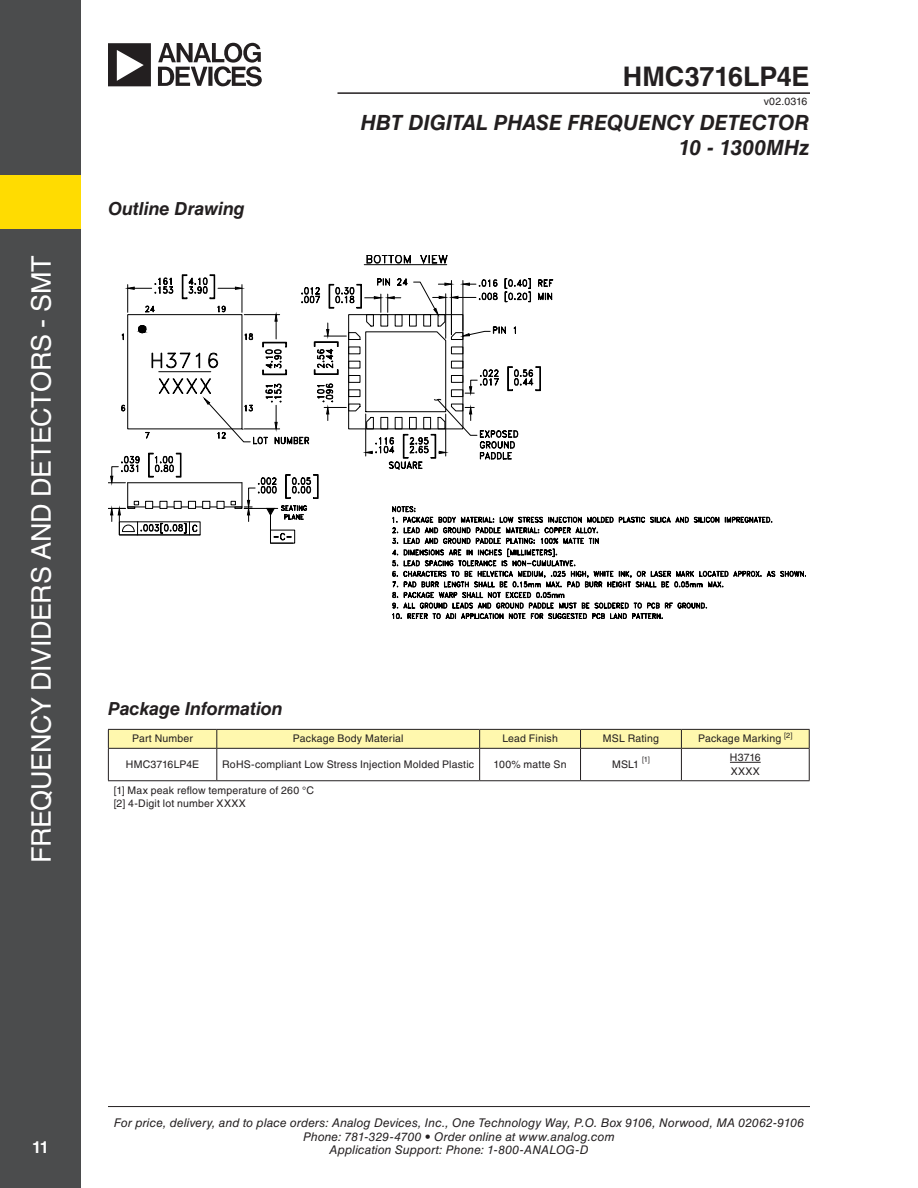
<style>
.page{position:relative;width:918px;height:1188px;background:#fff}
.page>*{position:absolute;margin:0;border:0;box-sizing:border-box;transform-origin:0 0}
.t1{font:27px "Helvetica LT Std";letter-spacing:-.015em;color:#fff}
.t2{font:700 27px "Helvetica LT Std";letter-spacing:-.005em;color:#231f20}
.t3{font:italic 700 21px/25.2px "Helvetica LT Std";color:#231f20;text-align:right}
.t4{font:italic 700 18px "Helvetica LT Std";letter-spacing:-.005em;color:#231f20}
.t5{font:700 16.5px "Helvetica LT Std";color:#fff}
.t6{font:italic 12px/13.5px "Helvetica LT Std";letter-spacing:.01em;color:#231f20;text-align:center}
.t7{font:10.5px/13.5px "Helvetica LT Std";letter-spacing:.015em;color:#231f20}
.t8{font:7.5px "Helvetica LT Std";color:#231f20}
</style>
<div class="page">
<hr style="left:108px;top:1106px;width:702px;height:1px;background:#231f20">
<hr style="left:338px;top:92px;width:472px;height:2px;background:#231f20">
<div style="left:0;top:0;width:81px;height:1188px;background:#4b4c4d"></div>
<div style="left:0;top:175px;width:81px;height:54px;background:#ffdc01"></div>
<svg style="left:108px;top:43px;width:154px;height:43px"></svg>
<svg style="left:366px;top:255px;width:45px;height:9px"></svg>
<svg style="left:420px;top:255px;width:28px;height:11px"></svg>
<hr style="left:364px;top:264px;width:83px;height:1px;background:#000">
<svg style="left:108px;top:274px;width:698px;height:345px"></svg>
<svg style="left:108px;top:729px;width:702px;height:19px"></svg>
<hr style="left:108px;top:748px;width:109px;height:1px;background:#231f20">
<hr style="left:108px;top:749px;width:1px;height:31px;background:#231f20">
<hr style="left:217px;top:748px;width:263px;height:1px;background:#231f20">
<hr style="left:216px;top:749px;width:1px;height:31px;background:#231f20">
<hr style="left:480px;top:748px;width:101px;height:1px;background:#231f20">
<hr style="left:479px;top:749px;width:1px;height:31px;background:#231f20">
<hr style="left:581px;top:748px;width:100px;height:1px;background:#231f20">
<hr style="left:580px;top:749px;width:1px;height:31px;background:#231f20">
<hr style="left:681px;top:748px;width:129px;height:1px;background:#231f20">
<hr style="left:681px;top:749px;width:1px;height:31px;background:#231f20">
<hr style="left:809px;top:749px;width:1px;height:31px;background:#231f20">
<hr style="left:108px;top:780px;width:109px;height:1px;background:#231f20">
<hr style="left:217px;top:780px;width:263px;height:1px;background:#231f20">
<hr style="left:480px;top:780px;width:101px;height:1px;background:#231f20">
<hr style="left:581px;top:780px;width:100px;height:1px;background:#231f20">
<hr style="left:681px;top:780px;width:129px;height:1px;background:#231f20">
<hr style="left:730px;top:762px;width:31px;height:1px;background:#231f20">
<h1 class="t1" style="left:26px;top:863px;width:609px;rotate:-90deg">FREQUENCY DIVIDERS AND DETECTORS - SMT</h1>
<h3 class="t4" style="left:108px;top:198px;width:138px">Outline Drawing</h3>
<h1 class="t2" style="left:623px;top:60px;width:188px">HMC3716LP4E</h1>
<p class="t7" style="left:764px;top:94px;width:45px">v02.0316</p>
<h2 class="t3" style="left:361px;top:109px;width:450px">HBT DIGITAL PHASE FREQUENCY DETECTOR<br>10 - 1300MHz</h2>
<h3 class="t4" style="left:108px;top:698px;width:176px">Package Information</h3>
<p class="t7" style="left:132px;top:732px;width:62px">Part Number</p>
<p class="t7" style="left:293px;top:732px;width:112px">Package Body Material</p>
<p class="t7" style="left:502px;top:732px;width:57px">Lead Finish</p>
<p class="t7" style="left:603px;top:732px;width:58px">MSL Rating</p>
<p class="t7" style="left:698px;top:732px;width:96px">Package Marking <sup>[2]</sup></p>
<p class="t7" style="left:126px;top:758px;width:75px">HMC3716LP4E</p>
<p class="t7" style="left:222px;top:758px;width:253px">RoHS-compliant Low Stress Injection Molded Plastic</p>
<p class="t7" style="left:494px;top:758px;width:74px">100% matte Sn</p>
<p class="t7" style="left:612px;top:758px;width:29px">MSL1</p>
<p class="t8" style="left:642px;top:755px;width:9px">[1]</p>
<p class="t7" style="left:730px;top:751px;width:32px">H3716<br>XXXX</p>
<p class="t7" style="left:114px;top:783px;width:202px">[1] Max peak reflow temperature of 260 °C [2] 4-Digit lot number XXXX</p>
<h3 class="t5" style="left:32px;top:1138px;width:18px">11</h3>
<p class="t6" style="left:114px;top:1116px;width:692px">For price, delivery, and to place orders: Analog Devices, Inc., One Technology Way, P.O. Box 9106, Norwood, MA 02062-9106<br>Phone: 781-329-4700 • Order online at www.analog.com<br>Application Support: Phone: 1-800-ANALOG-D</p>
</div>
